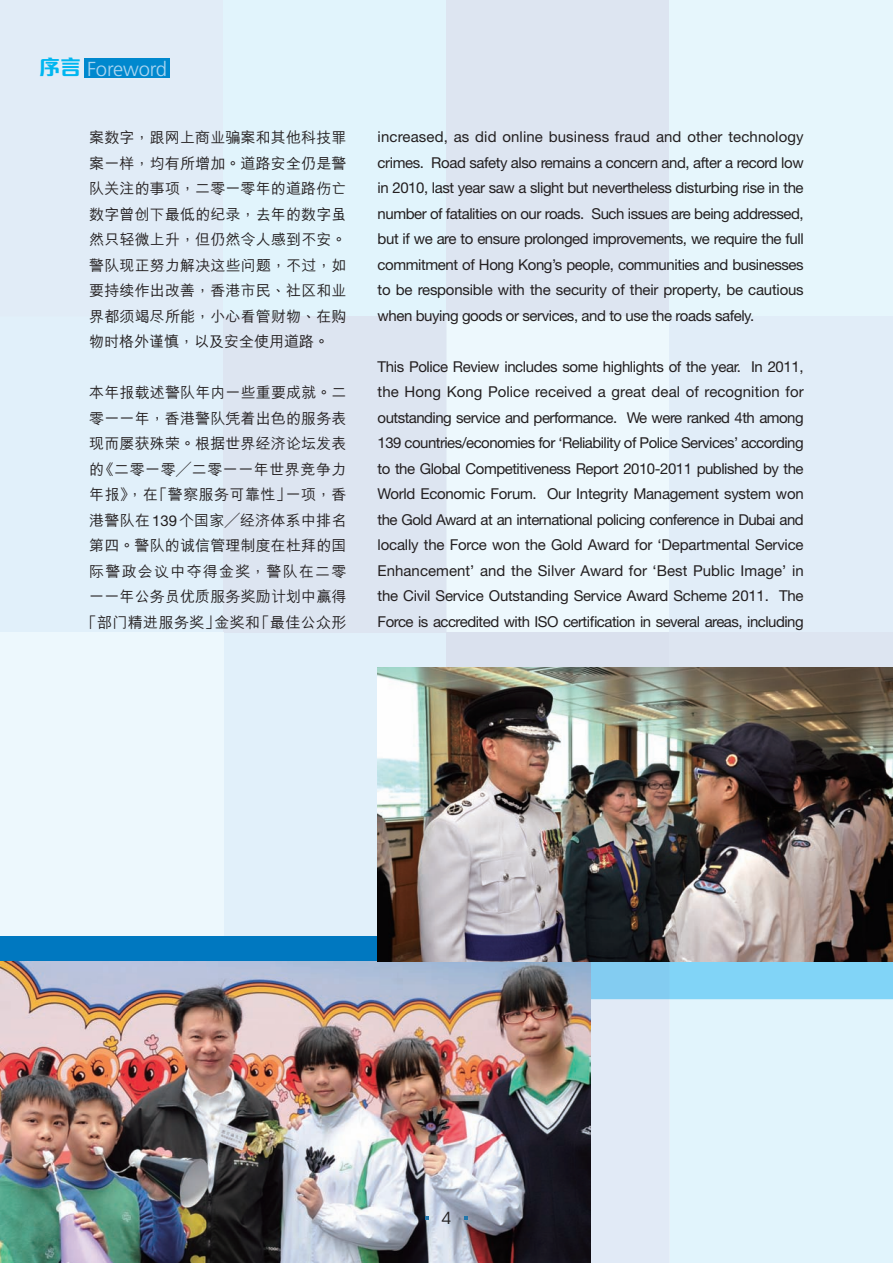
<style>
.page{position:relative;width:893px;height:1263px;background:#fff}
.page>*{position:absolute;margin:0;border:0;box-sizing:border-box;transform-origin:0 0}
.t1{font:300 20.25px "Frutiger LT Std";letter-spacing:-.01em;color:#aad5f1}
.t2{font:16.5px "ITC Avant Garde Std";color:#231f20}
.t3{font:15px/25.5px "Helvetica Neue LT Std";letter-spacing:-.035em;color:#231f20;text-align:justify}
.t4{font:15px/25.5px "M Hei HKS Medium B5 pc H";letter-spacing:.01em;color:#231f20;text-align:justify}
.s1{font-family:"M Elle HKS Xbold B5 pc H";font-weight:400;font-size:21px;color:#00b6f0}
.s2{font-family:"Helvetica Neue LT Std"}
</style>
<div class="page">
<img style="left:0;top:0;width:893px;height:1263px">
<img style="left:892px;top:0;width:1px;height:316px">
<img style="left:892px;top:316px;width:1px;height:316px">
<img style="left:892px;top:632px;width:1px;height:316px">
<div style="left:446px;top:952px;width:224px;height:47px;background:#83ccf1"></div>
<div style="left:670px;top:952px;width:223px;height:47px;background:#81d4f7"></div>
<div style="left:0;top:936px;width:446px;height:25px;background:#0078c0"></div>
<img style="left:0;top:961px;width:591px;height:302px">
<img style="left:378px;top:667px;width:515px;height:294px">
<svg style="left:426px;top:1216px;width:3px;height:4px"></svg>
<svg style="left:464px;top:1216px;width:3px;height:4px"></svg>
<div style="left:84px;top:58px;width:86px;height:19px;background:#0088ce"></div>
<h1 class="t1" style="left:39px;top:57px;width:130px"><span class="s1">序言</span> Foreword</h1>
<p class="t4" style="left:89px;top:127px;width:259px">案數字，跟網上商業騙案和其他科技罪案一樣，均有所增加。道路安全仍是警隊關注的事項，二零一零年的道路傷亡數字曾創下最低的紀錄，去年的數字雖然只輕微上升，但仍然令人感到不安。警隊現正努力解決這些問題，不過，如要持續作出改善，香港市民、社區和業界都須竭盡所能，小心看管財物、在購物時格外謹慎，以及安全使用道路。</p>
<p class="t4" style="left:82px;top:382px;width:266px;text-align:center">本年報載述警隊年內一些重要成就。二零一一年，香港警隊憑着出色的服務表現而屢獲殊榮。根據世界經濟論壇發表的《二零一零╱二零一一年世界競爭力年報》，在「警察服務可靠性」一項，香港警隊在<span class="s2">139</span>個國家╱經濟體系中排名第四。警隊的誠信管理制度在杜拜的國際警政會議中奪得金獎，警隊在二零一一年公務員優質服務獎勵計劃中贏得「部門精進服務獎」金獎和「最佳公眾形</p>
<p class="t3" style="left:378px;top:126px;width:428px">increased, as did online business fraud and other technology crimes. Road safety also remains a concern and, after a record low in 2010, last year saw a slight but nevertheless disturbing rise in the number of fatalities on our roads. Such issues are being addressed, but if we are to ensure prolonged improvements, we require the full commitment of Hong Kong’s people, communities and businesses to be responsible with the security of their property, be cautious when buying goods or services, and to use the roads safely.</p>
<p class="t3" style="left:378px;top:355px;width:428px">This Police Review includes some highlights of the year. In 2011, the Hong Kong Police received a great deal of recognition for outstanding service and performance. We were ranked 4th among 139 countries/economies for ‘Reliability of Police Services’ according to the Global Competitiveness Report 2010-2011 published by the World Economic Forum. Our Integrity Management system won the Gold Award at an international policing conference in Dubai and locally the Force won the Gold Award for ‘Departmental Service Enhancement’ and the Silver Award for ‘Best Public Image’ in the Civil Service Outstanding Service Award Scheme 2011. The Force is accredited with ISO certification in several areas, including</p>
<p class="t2" style="left:442px;top:1209px;width:11px">4</p>
</div>
